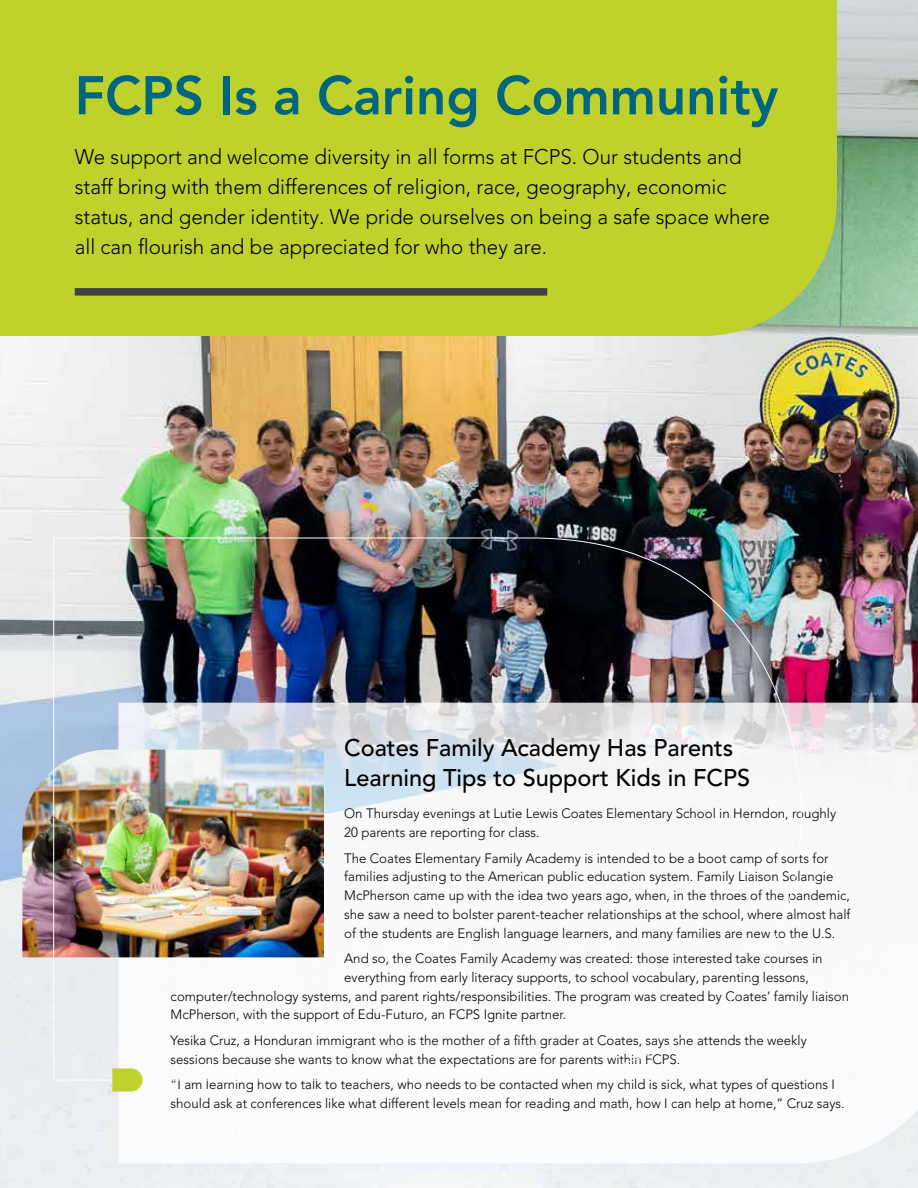
<style>
.page{position:relative;width:918px;height:1188px;background:#fff}
.page>*{position:absolute;margin:0;border:0;box-sizing:border-box;transform-origin:0 0}
.t1{font:800 54px "Avenir LT Pro";color:#00667d}
.t2{font:500 24px/30px "Avenir LT Pro";color:#000}
.t3{font:300 21px/30px "Avenir LT Pro";color:#000}
.t4{font:300 13.5px/18.8px "Avenir LT Pro";color:#000}
</style>
<div class="page">
<img style="left:0;top:0;width:918px;height:1188px">
<div style="left:0;top:0;width:837px;height:336px;background:#bfd22b"></div>
<svg style="left:681px;top:302px;width:30px;height:23px"></svg>
<div style="left:75px;top:288px;width:472px;height:8px;background:#414042"></div>
<svg style="left:118px;top:703px;width:800px;height:460px"></svg>
<img style="left:22px;top:750px;width:31px;height:207px">
<img style="left:53px;top:538px;width:749px;height:543px">
<svg style="left:112px;top:1068px;width:30px;height:24px"></svg>
<h1 class="t1" style="left:75px;top:64px;width:705px">FCPS Is a Caring Community</h1>
<p class="t3" style="left:75px;top:142px;width:697px">We support and welcome diversity in all forms at FCPS. Our students and staff bring with them differences of religion, race, geography, economic status, and gender identity. We pride ourselves on being a safe space where all can flourish and be appreciated for who they are.</p>
<h2 class="t2" style="left:344px;top:733px;width:407px">Coates Family Academy Has Parents<br>Learning Tips to Support Kids in FCPS</h2>
<p class="t4" style="left:344px;top:804px;width:494px">On Thursday evenings at Lutie Lewis Coates Elementary School in Herndon, roughly<br>20 parents are reporting for class.</p>
<p class="t4" style="left:344px;top:849px;width:508px">The Coates Elementary Family Academy is intended to be a boot camp of sorts for families adjusting to the American public education system. Family Liaison Solangie McPherson came up with the idea two years ago, when, in the throes of the pandemic, she saw a need to bolster parent-teacher relationships at the school, where almost half of the students are English language learners, and many families are new to the U.S.</p>
<p class="t4" style="left:344px;top:949px;width:480px">And so, the Coates Family Academy was created: those interested take courses in</p>
<p class="t4" style="left:344px;top:968px;width:466px">everything from early literacy supports, to school vocabulary, parenting lessons,</p>
<p class="t4" style="left:171px;top:987px;width:680px">computer/technology systems, and parent rights/responsibilities. The program was created by Coates’ family liaison</p>
<p class="t4" style="left:171px;top:1005px;width:397px">McPherson, with the support of Edu-Futuro, an FCPS Ignite partner.</p>
<p class="t4" style="left:171px;top:1031px;width:638px">Yesika Cruz, a Honduran immigrant who is the mother of a fifth grader at Coates, says she attends the weekly sessions because she wants to know what the expectations are for parents within FCPS.</p>
<p class="t4" style="left:171px;top:1075px;width:675px">“I am learning how to talk to teachers, who needs to be contacted when my child is sick, what types of questions I should ask at conferences like what different levels mean for reading and math, how I can help at home,” Cruz says.</p>
</div>
